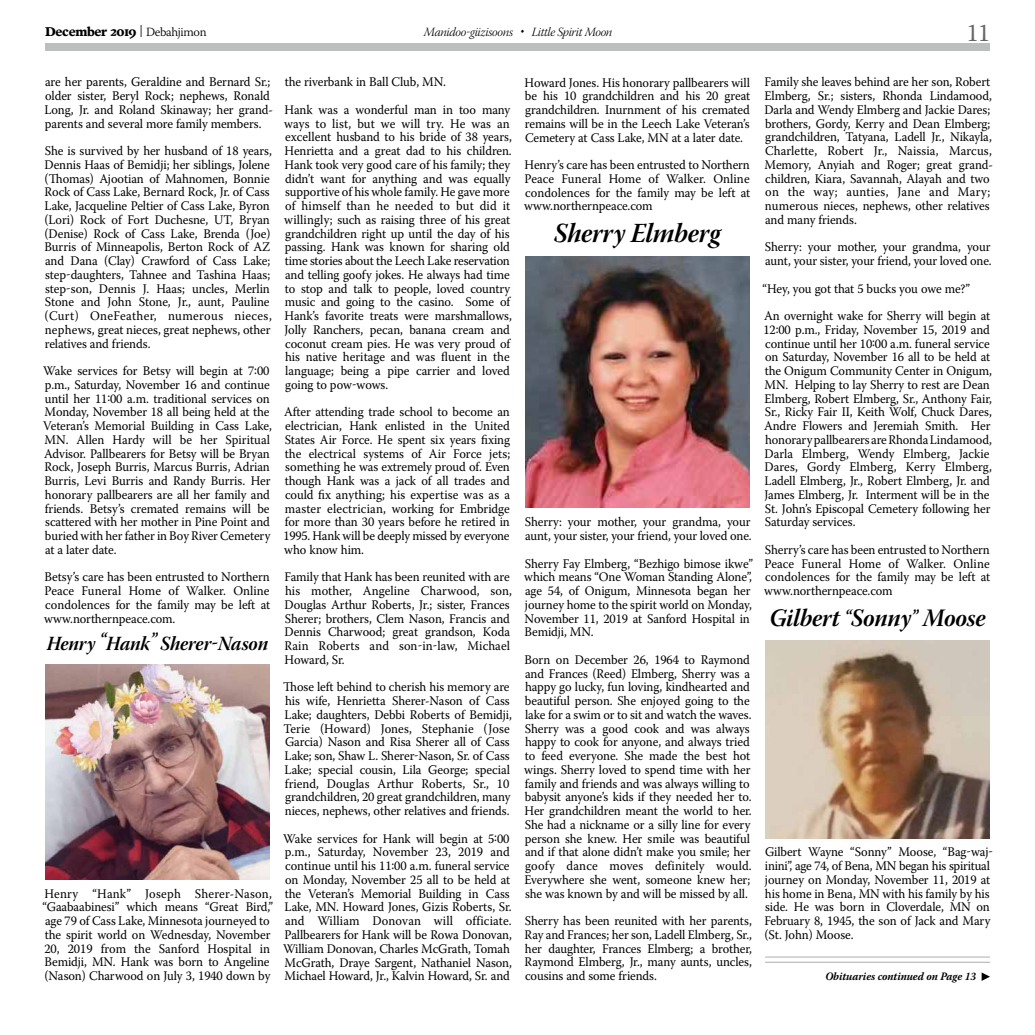
<style>
.page{position:relative;width:1035px;height:1035px;background:#fff}
.page>*{position:absolute;margin:0;border:0;box-sizing:border-box;transform-origin:0 0}
.t1{font:27.5px "Warnock Pro Bold It Subh";letter-spacing:-.005em;color:#000;scale:.95 1}
.t2{font:25px "Warnock Pro Bold It Subh";letter-spacing:-.01em;color:#000;scale:.95 1}
.t3{font:25px "Warnock Pro";color:#636466;scale:.95 1}
.t4{font:20px "Warnock Pro Bold It Subh";letter-spacing:-.01em;color:#000;scale:.95 1}
.t5{font:13.12px/13.8px "Warnock Pro";letter-spacing:-.01em;color:#000;scale:.95 1}
.t6{font:12.5px "Warnock Pro Light It Subh";letter-spacing:-.025em;color:#000}
.t7{font:700 12.5px "Poynter Text";letter-spacing:-.025em;color:#000}
.t8{font:italic 700 11.25px "Warnock Pro";letter-spacing:-.01em;color:#000;scale:.95 1}
.s1{font-family:"Warnock Pro";font-weight:300}
.s2{font-size:20px}
</style>
<div class="page">
<div style="left:45px;top:43px;width:945px;height:8px;background:#bcbec0"></div>
<img style="left:45px;top:664px;width:225px;height:216px">
<img style="left:525px;top:257px;width:225px;height:251px">
<img style="left:765px;top:640px;width:225px;height:198px">
<hr style="left:766px;top:956px;width:223px;height:2px;background:#bcbec0">
<hr style="left:766px;top:962px;width:223px;height:1px;background:#bcbec0">
<svg style="left:982px;top:972px;width:8px;height:9px"></svg>
<p class="t7" style="left:45px;top:26px;width:163px">December 2019 <span class="s1">| Debahjimon</span></p>
<h2 class="t3" style="left:967px;top:17px;width:26px">11</h2>
<p class="t6" style="left:424px;top:25px;width:190px">Manidoo-giizisoons • Little Spirit Moon</p>
<p class="t5" style="left:45px;top:75px;width:242px">are her parents, Geraldine and Bernard Sr.; older sister, Beryl Rock; nephews, Ronald Long, Jr. and Roland Skinaway; her grand&shy;parents and several more family members.</p>
<p class="t5" style="left:45px;top:144px;width:241px">She is survived by her husband of 18 years, Dennis Haas of Bemidji; her siblings, Jolene (Thomas) Ajootian of Mahnomen, Bonnie Rock of Cass Lake, Bernard Rock, Jr. of Cass Lake, Jacqueline Peltier of Cass Lake, Byron (Lori) Rock of Fort Duchesne, UT, Bryan (Denise) Rock of Cass Lake, Brenda (Joe)<br>Burris of Minneapolis, Berton Rock of AZ and Dana (Clay) Crawford of Cass Lake; step-daughters, Tahnee and Tashina Haas; step-son, Dennis J. Haas; uncles, Merlin Stone and John Stone, Jr., aunt, Pauline (Curt) OneFeather, numerous nieces, nephews, great nieces, great nephews, other relatives and friends.</p>
<p class="t5" style="left:43px;top:364px;width:242px">Wake services for Betsy will begin at 7:00 p.m., Saturday, November 16 and continue until her 11:00 a.m. traditional services on Monday, November 18 all being held at the Veteran’s Memorial Building in Cass Lake, MN. Allen Hardy will be her Spiritual Advisor. Pallbearers for Betsy will be Bryan Rock, Joseph Burris, Marcus Burris, Adrian Burris, Levi Burris and Randy Burris. Her honorary pallbearers are all her family and friends. Betsy’s cremated remains will be scattered with her mother in Pine Point and buried with her father in Boy River Cemetery at a later date.</p>
<p class="t5" style="left:44px;top:570px;width:239px;text-align:justify">Betsy’s care has been entrusted to Northern Peace Funeral Home of Walker. Online condolences for the family may be left at www.northernpeace.com.</p>
<h3 class="t4" style="left:47px;top:632px;width:235px">Henry “Hank” Sherer-Nason</h3>
<p class="t5" style="left:42px;top:886px;width:244px">Henry “Hank” Joseph Sherer-Nason, “Gaabaabinesi” which means “Great Bird,” age 79 of Cass Lake, Minnesota journeyed to the spirit world on Wednesday, November 20, 2019 from the Sanford Hospital in Bemidji, MN. Hank was born to Angeline (Nason) Charwood on July 3, 1940 down by</p>
<p class="t5" style="left:285px;top:68px;width:239px;line-height:27.5px">the riverbank in Ball Club, MN.<br>Hank was a wonderful man in too many</p>
<p class="t5" style="left:284px;top:116px;width:241px">ways to list, but we will try. He was an excellent husband to his bride of 38 years, Henrietta and a great dad to his children.<br>Hank took very good care of his family; they didn’t want for anything and was equally supportive of his whole family. He gave more of himself than he needed to but did it willingly; such as raising three of his great grandchildren right up until the day of his passing. Hank was known for sharing old time stories about the Leech Lake reservation and telling goofy jokes. He always had time to stop and talk to people, loved country music and going to the casino. Some of Hank’s favorite treats were marshmallows, Jolly Ranchers, pecan, banana cream and coconut cream pies. He was very proud of his native heritage and was fluent in the language; being a pipe carrier and loved going to pow-wows.</p>
<p class="t5" style="left:283px;top:405px;width:240px;text-align:justify">After attending trade school to become an electrician, Hank enlisted in the United States Air Force. He spent six years fixing the electrical systems of Air Force jets; something he was extremely proud of. Even though Hank was a jack of all trades and could fix anything; his expertise was as a master electrician, working for Embridge for more than 30 years before he retired in 1995. Hank will be deeply missed by everyone who know him.</p>
<p class="t5" style="left:285px;top:570px;width:241px">Family that Hank has been reunited with are his mother, Angeline Charwood, son, Douglas Arthur Roberts, Jr.; sister, Frances Sherer; brothers, Clem Nason, Francis and Dennis Charwood; great grandson, Koda Rain Roberts and son-in-law, Michael Howard, Sr.</p>
<p class="t5" style="left:283px;top:680px;width:242px">Those left behind to cherish his memory are his wife, Henrietta Sherer-Nason of Cass Lake; daughters, Debbi Roberts of Bemidji, Terie (Howard) Jones, Stephanie (Jose Garcia) Nason and Risa Sherer all of Cass Lake; son, Shaw L. Sherer-Nason, Sr. of Cass Lake; special cousin, Lila George; special friend, Douglas Arthur Roberts, Sr., 10 grandchildren, 20 great grandchildren, many nieces, nephews, other relatives and friends.</p>
<p class="t5" style="left:283px;top:831px;width:242px">Wake services for Hank will begin at 5:00 p.m., Saturday, November 23, 2019 and continue until his 11:00 a.m. funeral service on Monday, November 25 all to be held at the Veteran’s Memorial Building in Cass Lake, MN. Howard Jones, Gizis Roberts, Sr. and William Donovan will officiate.<br>Pallbearers for Hank will be Rowa Donovan, William Donovan, Charles McGrath, Tomah McGrath, Draye Sargent, Nathaniel Nason, Michael Howard, Jr., Kalvin Howard, Sr. and</p>
<p class="t5" style="left:525px;top:75px;width:239px;text-align:justify">Howard Jones. His honorary pallbearers will be his 10 grandchildren and his 20 great grandchildren. Inurnment of his cremated remains will be in the Leech Lake Veteran’s Cemetery at Cass Lake, MN at a later date.</p>
<p class="t5" style="left:524px;top:158px;width:239px;text-align:justify">Henry’s care has been entrusted to Northern Peace Funeral Home of Walker. Online condolences for the family may be left at www.northernpeace.com</p>
<h1 class="t1" style="left:554px;top:217px;width:177px">Sherry Elmberg</h1>
<p class="t5" style="left:525px;top:515px;width:240px">Sherry: your mother, your grandma, your aunt, your sister, your friend, your loved one.</p>
<p class="t5" style="left:524px;top:556px;width:242px">Sherry Fay Elmberg, “Bezhigo bimose ikwe” which means “One Woman Standing Alone”, age 54, of Onigum, Minnesota began her journey home to the spirit world on Monday, November 11, 2019 at Sanford Hospital in Bemidji, MN.</p>
<p class="t5" style="left:524px;top:652px;width:241px">Born on December 26, 1964 to Raymond and Frances (Reed) Elmberg, Sherry was a happy go lucky, fun loving, kindhearted and beautiful person. She enjoyed going to the lake for a swim or to sit and watch the waves.<br>Sherry was a good cook and was always happy to cook for anyone, and always tried to feed everyone. She made the best hot wings. Sherry loved to spend time with her family and friends and was always willing to babysit anyone’s kids if they needed her to.<br>Her grandchildren meant the world to her.<br>She had a nickname or a silly line for every person she knew. Her smile was beautiful and if that alone didn’t make you smile; her goofy dance moves definitely would.<br>Everywhere she went, someone knew her; she was known by and will be missed by all.</p>
<p class="t5" style="left:525px;top:914px;width:241px;text-align:justify">Sherry has been reunited with her parents, Ray and Frances; her son, Ladell Elmberg, Sr., her daughter, Frances Elmberg; a brother, Raymond Elmberg, Jr., many aunts, uncles, cousins and some friends.</p>
<p class="t5" style="left:765px;top:75px;width:242px">Family she leaves behind are her son, Robert Elmberg, Sr.; sisters, Rhonda Lindamood, Darla and Wendy Elmberg and Jackie Dares; brothers, Gordy, Kerry and Dean Elmberg; grandchildren, Tatyana, Ladell Jr., Nikayla, Charlette, Robert Jr., Naissia, Marcus, Memory, Anyiah and Roger; great grand&shy;children, Kiara, Savannah, Alayah and two on the way; aunties, Jane and Mary; numerous nieces, nephews, other relatives and many friends.</p>
<p class="t5" style="left:765px;top:240px;width:240px">Sherry: your mother, your grandma, your aunt, your sister, your friend, your loved one.</p>
<p class="t5" style="left:763px;top:274px;width:240px;line-height:27.5px">“Hey, you got that 5 bucks you owe me?”<br>An overnight wake for Sherry will begin at</p>
<p class="t5" style="left:763px;top:322px;width:242px">12:00 p.m., Friday, November 15, 2019 and continue until her 10:00 a.m. funeral service on Saturday, November 16 all to be held at the Onigum Community Center in Onigum, MN. Helping to lay Sherry to rest are Dean Elmberg, Robert Elmberg, Sr., Anthony Fair, Sr., Ricky Fair II, Keith Wolf, Chuck Dares, Andre Flowers and Jeremiah Smith. Her honorary pallbearers are Rhonda Lindamood, Darla Elmberg, Wendy Elmberg, Jackie Dares, Gordy Elmberg, Kerry Elmberg, Ladell Elmberg, Jr., Robert Elmberg, Jr. and James Elmberg, Jr. Interment will be in the St. John’s Episcopal Cemetery following her Saturday services.</p>
<p class="t5" style="left:764px;top:542px;width:239px;text-align:justify">Sherry’s care has been entrusted to Northern Peace Funeral Home of Walker. Online condolences for the family may be left at www.northernpeace.com</p>
<h2 class="t2" style="left:769px;top:603px;width:229px">Gilbert <span class="s2">“</span>Sonny<span class="s2">”</span> Moose</h2>
<p class="t5" style="left:765px;top:845px;width:242px">Gilbert Wayne “Sonny” Moose, “Bag-waj&shy;inini”, age 74, of Bena, MN began his spiritual journey on Monday, November 11, 2019 at his home in Bena, MN with his family by his side. He was born in Cloverdale, MN on February 8, 1945, the son of Jack and Mary (St. John) Moose.</p>
<p class="t8" style="left:825px;top:970px;width:160px">Obituaries continued on Page 13</p>
</div>
